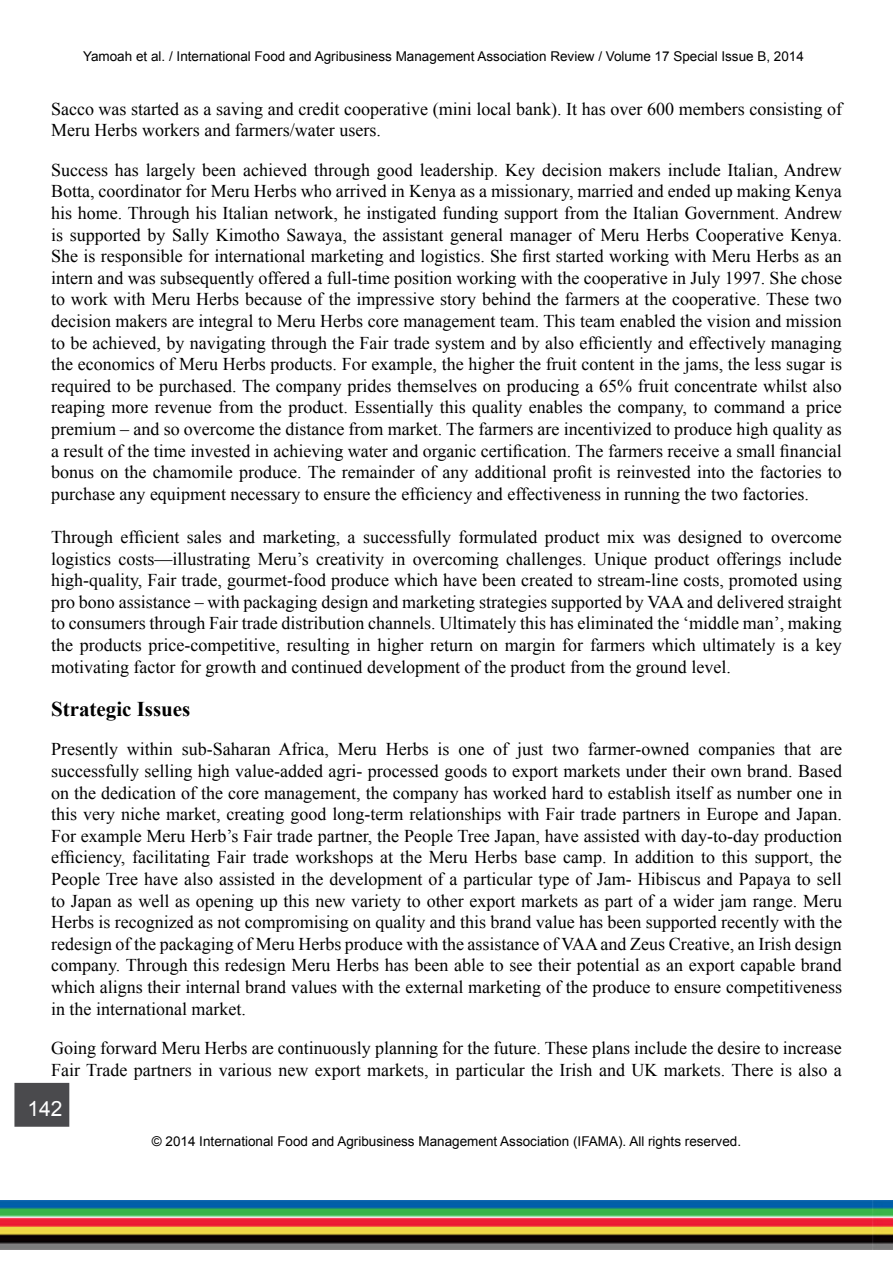
<style>
.page{position:relative;width:893px;height:1263px;background:#fff}
.page>*{position:absolute;margin:0;border:0;box-sizing:border-box;transform-origin:0 0}
.t1{font:700 21px "Times New Roman";color:#000}
.t2{font:21px "Arial";color:#fff}
.t3{font:18px/21.6px "Times New Roman";color:#000;text-align:justify}
.t4{font:13.5px "Arial";color:#000}
</style>
<div class="page">
<div style="left:15px;top:1083px;width:54px;height:43px;background:#4a4a4d"></div>
<div style="left:14px;top:1083px;width:55px;height:44px;border:2px solid #4a4a4d"></div>
<img style="left:0;top:1201px;width:872px;height:48px">
<img style="left:872px;top:1201px;width:21px;height:48px">
<p class="t4" style="left:83px;top:47px;width:722px">Yamoah et al. / International Food and Agribusiness Management Association Review / Volume 17 Special Issue B, 2014</p>
<p class="t3" style="left:51px;top:97px;width:792px">Sacco was started as a saving and credit cooperative (mini local bank). It has over 600 members consisting of<br>Meru Herbs workers and farmers/water users.</p>
<p class="t3" style="left:51px;top:159px;width:792px">Success has largely been achieved through good leadership. Key decision makers include Italian, Andrew Botta, coordinator for Meru Herbs who arrived in Kenya as a missionary, married and ended up making Kenya his home. Through his Italian network, he instigated funding support from the Italian Government. Andrew is supported by Sally Kimotho Sawaya, the assistant general manager of Meru Herbs Cooperative Kenya.<br>She is responsible for international marketing and logistics. She first started working with Meru Herbs as an intern and was subsequently offered a full-time position working with the cooperative in July 1997. She chose to work with Meru Herbs because of the impressive story behind the farmers at the cooperative. These two decision makers are integral to Meru Herbs core management team. This team enabled the vision and mission to be achieved, by navigating through the Fair trade system and by also efficiently and effectively managing the economics of Meru Herbs products. For example, the higher the fruit content in the jams, the less sugar is required to be purchased. The company prides themselves on producing a 65% fruit concentrate whilst also reaping more revenue from the product. Essentially this quality enables the company, to command a price premium – and so overcome the distance from market. The farmers are incentivized to produce high quality as a result of the time invested in achieving water and organic certification. The farmers receive a small financial bonus on the chamomile produce. The remainder of any additional profit is reinvested into the factories to purchase any equipment necessary to ensure the efficiency and effectiveness in running the two factories.</p>
<p class="t3" style="left:51px;top:526px;width:792px">Through efficient sales and marketing, a successfully formulated product mix was designed to overcome logistics costs—illustrating Meru’s creativity in overcoming challenges. Unique product offerings include high-quality, Fair trade, gourmet-food produce which have been created to stream-line costs, promoted using pro bono assistance – with packaging design and marketing strategies supported by VAA and delivered straight to consumers through Fair trade distribution channels. Ultimately this has eliminated the ‘middle man’, making the products price-competitive, resulting in higher return on margin for farmers which ultimately is a key motivating factor for growth and continued development of the product from the ground level.</p>
<p class="t1" style="left:51px;top:694px;width:141px">Strategic Issues</p>
<p class="t3" style="left:51px;top:738px;width:792px">Presently within sub-Saharan Africa, Meru Herbs is one of just two farmer-owned companies that are successfully selling high value-added agri- processed goods to export markets under their own brand. Based on the dedication of the core management, the company has worked hard to establish itself as number one in this very niche market, creating good long-term relationships with Fair trade partners in Europe and Japan.<br>For example Meru Herb’s Fair trade partner, the People Tree Japan, have assisted with day-to-day production efficiency, facilitating Fair trade workshops at the Meru Herbs base camp. In addition to this support, the People Tree have also assisted in the development of a particular type of Jam- Hibiscus and Papaya to sell to Japan as well as opening up this new variety to other export markets as part of a wider jam range. Meru Herbs is recognized as not compromising on quality and this brand value has been supported recently with the redesign of the packaging of Meru Herbs produce with the assistance of VAA and Zeus Creative, an Irish design company. Through this redesign Meru Herbs has been able to see their potential as an export capable brand which aligns their internal brand values with the external marketing of the produce to ensure competitiveness in the international market.</p>
<p class="t3" style="left:51px;top:1037px;width:792px">Going forward Meru Herbs are continuously planning for the future. These plans include the desire to increase<br>Fair Trade partners in various new export markets, in particular the Irish and UK markets. There is also a</p>
<p class="t2" style="left:28px;top:1095px;width:37px">142</p>
<p class="t4" style="left:152px;top:1133px;width:591px">© 2014 International Food and Agribusiness Management Association (IFAMA). All rights reserved.</p>
</div>
